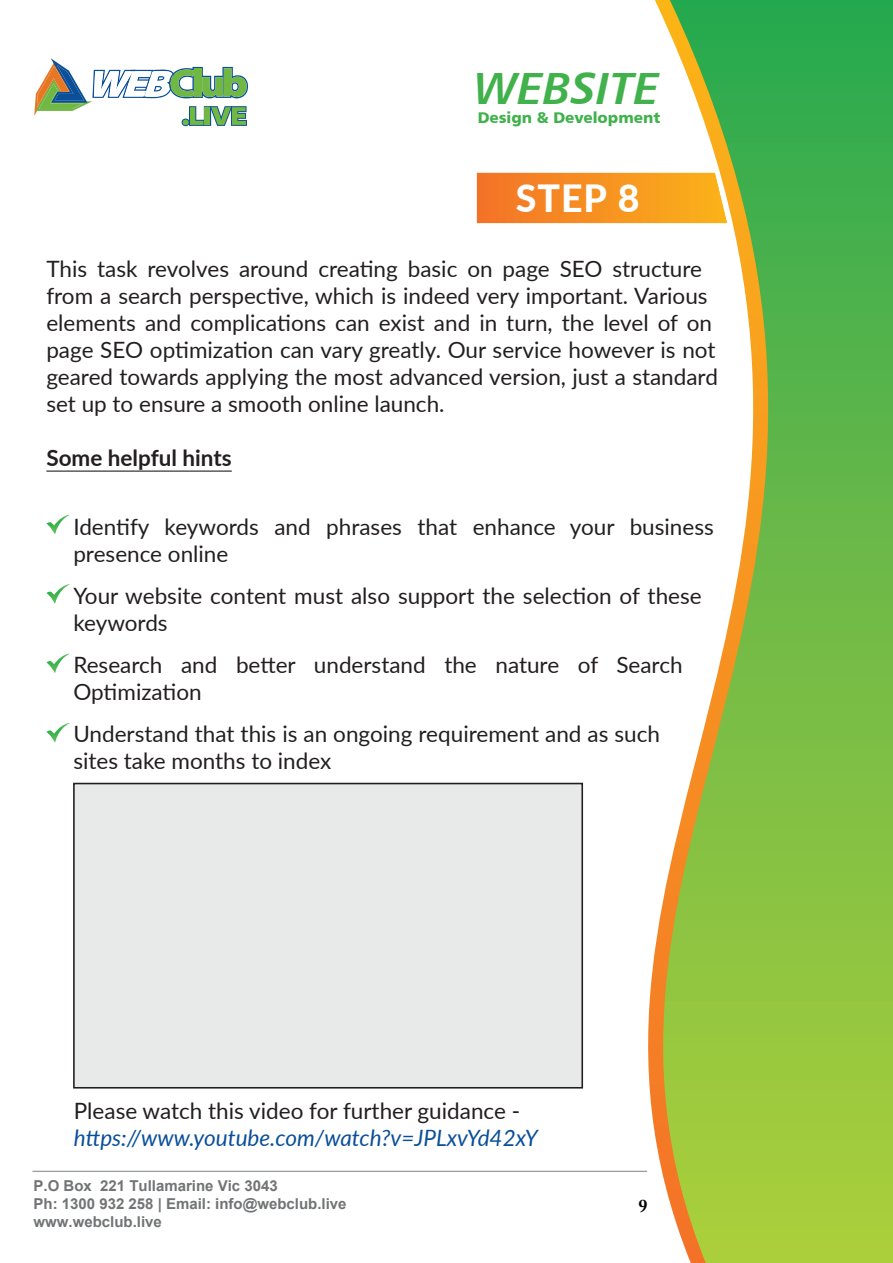
<style>
.page{position:relative;width:893px;height:1263px;background:#fff}
.page>*{position:absolute;margin:0;border:0;box-sizing:border-box;transform-origin:0 0}
.t1{font:45px "Humanist 777 BT Bold Italic B";color:#41b14c}
.t2{font:800 37.5px "Lato";color:#fff}
.t3{font:22.5px/27px "Lato";color:#231f20}
.t4{font:italic 22.5px "Lato";color:#0a4f98}
.t5{font:700 22.5px "Lato";color:#231f20}
.t6{font:700 18px "Adobe Caslon Pro";color:#040503}
.t7{font:15.45px "Humanist 777 BT Black B";color:#41b14c}
.t8{font:700 15px/18px "Arial";color:#717375}
</style>
<div class="page">
<hr style="left:32px;top:1171px;width:615px;height:1px;background:#808385">
<svg style="left:536px;top:0;width:357px;height:1263px"></svg>
<svg style="left:34px;top:58px;width:214px;height:68px"></svg>
<svg style="left:477px;top:173px;width:250px;height:50px;background:#f69324"></svg>
<hr style="left:46px;top:470px;width:186px;height:2px;background:#231f20">
<div style="left:73px;top:783px;width:510px;height:305px;background:#e8e9e9;border:2px solid #231f20"></div>
<svg style="left:46px;top:515px;width:24px;height:19px"></svg>
<svg style="left:46px;top:584px;width:24px;height:20px"></svg>
<svg style="left:46px;top:654px;width:23px;height:19px"></svg>
<svg style="left:46px;top:723px;width:24px;height:20px"></svg>
<h1 class="t1" style="left:474px;top:59px;width:186px">WEBSITE</h1>
<p class="t7" style="left:478px;top:107px;width:184px">Design &amp; Development</p>
<h2 class="t2" style="left:516px;top:171px;width:125px">STEP 8</h2>
<p class="t3" style="left:46px;top:254px;width:673px">This task revolves around creating basic on page SEO structure from a search perspective, which is indeed very important. Various elements and complications can exist and in turn, the level of on page SEO optimization can vary greatly. Our service however is not geared towards applying the most advanced version, just a standard set up to ensure a smooth online launch.</p>
<p class="t5" style="left:46px;top:441px;width:187px">Some helpful hints</p>
<p class="t3" style="left:73px;top:512px;width:642px">Identify keywords and phrases that enhance your business presence online</p>
<p class="t3" style="left:73px;top:581px;width:630px">Your website content must also support the selection of these keywords</p>
<p class="t3" style="left:73px;top:650px;width:611px">Research and better understand the nature of Search<br>Optimization</p>
<p class="t3" style="left:73px;top:719px;width:588px">Understand that this is an ongoing requirement and as such sites take months to index</p>
<p class="t3" style="left:74px;top:1096px;width:448px">Please watch this video for further guidance -</p>
<p class="t4" style="left:74px;top:1122px;width:466px">https://www.youtube.com/watch?v=JPLxvYd42xY</p>
<p class="t8" style="left:34px;top:1176px;width:315px">P.O Box 221 Tullamarine Vic 3043<br>Ph: 1300 932 258 | Email: info@webclub.live www.webclub.live</p>
<p class="t6" style="left:639px;top:1195px;width:10px">9</p>
</div>
